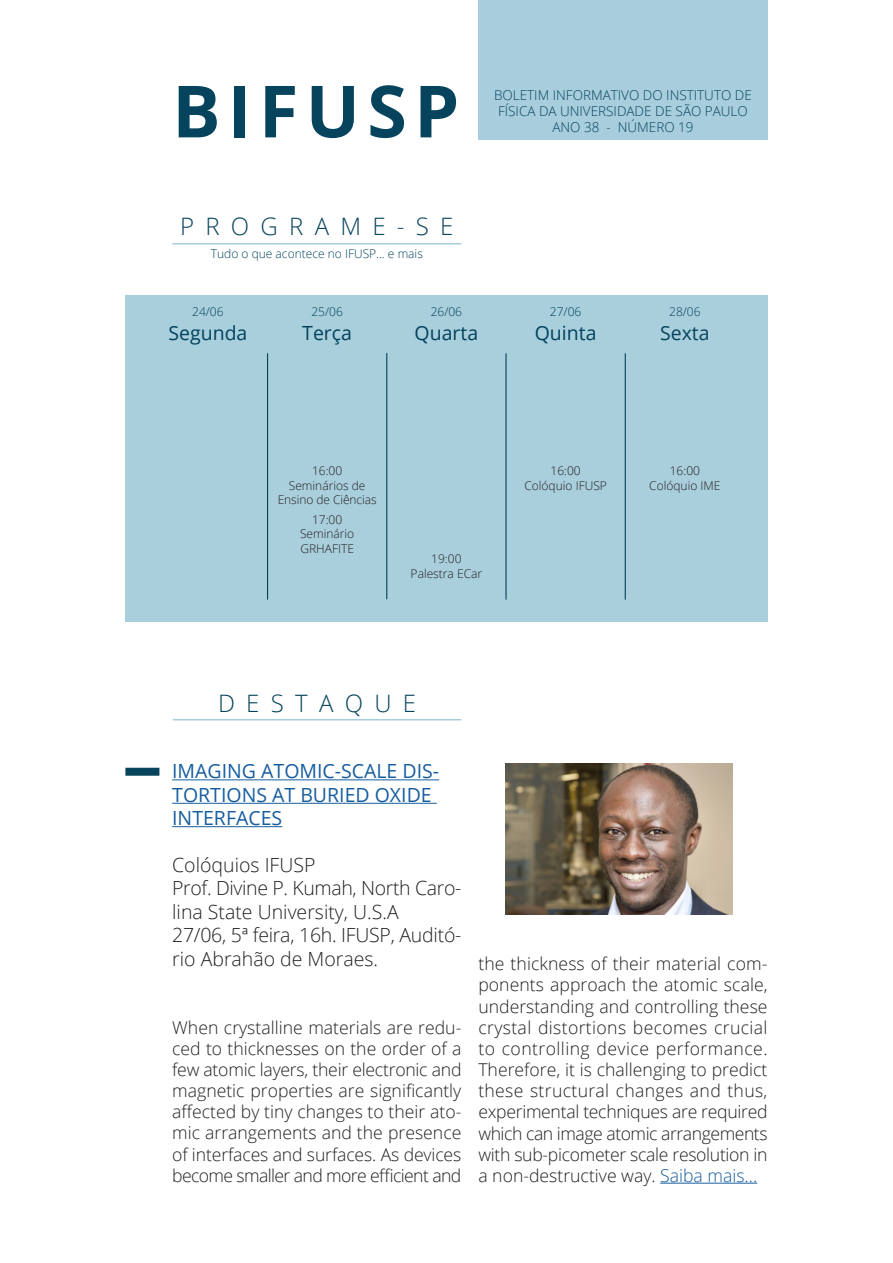
<style>
.page{position:relative;width:893px;height:1263px;background:#fff}
.page>*{position:absolute;margin:0;border:0;box-sizing:border-box;transform-origin:0 0}
.BIFUSP{font:700 72px "Open Sans";letter-spacing:.1em;color:#06445d}
.t1{font:300 24px "Open Sans";letter-spacing:.47em;color:#07445c}
.Corpo_de_texto{font:300 19.5px/23.4px "Open Sans";color:#231f20}
.Título_do_conteúdo{font:19.5px/23.4px "Open Sans";color:#175d9e}
.Corpo_de_texto-2{font:300 19.5px/23.4px "Open Sans";letter-spacing:-.02em;color:#231f20}
.Dia_da_semana{font:19.5px "Open Sans";color:#00425c}
.t2{font:19.5px "Open Sans";color:#06445d}
.Corpo_de_texto-3{font:300 17.7px/21.1px "Open Sans";letter-spacing:-.02em;color:#231f20;text-align:justify}
.Subtítulo_de_capa{font:300 13.5px/16.2px "Open Sans";color:#07445c}
.Texto_do_box{font:300 12px "Open Sans";color:#231f20}
.Dia_do_mês{font:300 12px "Open Sans";color:#00425c}
.t3{font:300 12px "Open Sans";color:#06445d}
.s1{color:#175d9e}
</style>
<div class="page">
<hr style="left:660px;top:1183px;width:97px;height:1px;background:#175d9e">
<div style="left:125px;top:296px;width:643px;height:326px;background:#a9cedc"></div>
<div style="left:478px;top:0;width:289px;height:139px;background:#a8cedd"></div>
<hr style="left:173px;top:719px;width:288px;height:1px;background:#a8cedc">
<svg style="left:125px;top:768px;width:34px;height:8px"></svg>
<hr style="left:172px;top:243px;width:289px;height:1px;background:#a8cedc">
<hr style="left:267px;top:353px;width:1px;height:247px;background:#07445c">
<hr style="left:386px;top:353px;width:1px;height:246px;background:#07445c">
<hr style="left:505px;top:353px;width:2px;height:247px;background:#07445c">
<hr style="left:625px;top:353px;width:1px;height:247px;background:#07445c">
<hr style="left:172px;top:779px;width:267px;height:1px;background:#175d9e">
<hr style="left:172px;top:803px;width:265px;height:1px;background:#175d9e">
<hr style="left:172px;top:826px;width:110px;height:1px;background:#175d9e">
<img style="left:505px;top:763px;width:228px;height:151px">
<p class="BIFUSP" style="left:172px;top:60px;width:289px">BIFUSP</p>
<p class="Subtítulo_de_capa" style="left:494px;top:86px;width:259px">BOLETIM INFORMATIVO DO INSTITUTO DE<br>FÍSICA DA UNIVERSIDADE DE SÃO PAULO</p>
<p class="Subtítulo_de_capa" style="left:552px;top:119px;width:143px">ANO 38 - NÚMERO 19</p>
<p class="t1" style="left:180px;top:210px;width:275px">PROGRAME-SE</p>
<p class="Dia_do_mês" style="left:211px;top:245px;width:214px">Tudo o que acontece no IFUSP... e mais</p>
<p class="Dia_do_mês" style="left:192px;top:304px;width:33px">24/06</p>
<p class="Dia_da_semana" style="left:168px;top:319px;width:81px">Segunda</p>
<p class="Dia_do_mês" style="left:311px;top:304px;width:33px">25/06</p>
<p class="Dia_da_semana" style="left:302px;top:319px;width:51px">Terça</p>
<p class="Dia_do_mês" style="left:431px;top:304px;width:33px">26/06</p>
<p class="Dia_da_semana" style="left:415px;top:319px;width:65px">Quarta</p>
<p class="Dia_do_mês" style="left:550px;top:304px;width:33px">27/06</p>
<p class="Dia_da_semana" style="left:535px;top:319px;width:63px">Quinta</p>
<p class="t3" style="left:669px;top:304px;width:33px">28/06</p>
<p class="t2" style="left:660px;top:319px;width:51px">Sexta</p>
<p class="Texto_do_box" style="left:312px;top:463px;width:32px">16:00</p>
<p class="Texto_do_box" style="left:289px;top:477px;width:78px">Seminários de</p>
<p class="Texto_do_box" style="left:278px;top:492px;width:101px">Ensino de Ciências</p>
<p class="Texto_do_box" style="left:312px;top:511px;width:32px">17:00</p>
<p class="Texto_do_box" style="left:300px;top:526px;width:56px">Seminário</p>
<p class="Texto_do_box" style="left:300px;top:540px;width:55px">GRHAFITE</p>
<p class="Texto_do_box" style="left:431px;top:551px;width:32px">19:00</p>
<p class="Texto_do_box" style="left:411px;top:565px;width:73px">Palestra ECar</p>
<p class="Texto_do_box" style="left:550px;top:463px;width:32px">16:00</p>
<p class="Texto_do_box" style="left:524px;top:477px;width:84px">Colóquio IFUSP</p>
<p class="Texto_do_box" style="left:670px;top:463px;width:32px">16:00</p>
<p class="Texto_do_box" style="left:649px;top:477px;width:73px">Colóquio IME</p>
<p class="t1" style="left:218px;top:687px;width:200px">DESTAQUE</p>
<p class="Título_do_conteúdo" style="left:172px;top:759px;width:268px">IMAGING ATOMIC-SCALE DIS-<br>TORTIONS AT BURIED OXIDE<br>INTERFACES</p>
<p class="Corpo_de_texto" style="left:172px;top:853px;width:145px">Colóquios IFUSP</p>
<p class="Corpo_de_texto-2" style="left:172px;top:876px;width:291px">Prof. Divine P. Kumah, North Caro&shy;lina State University, U.S.A</p>
<p class="Corpo_de_texto" style="left:172px;top:923px;width:291px">27/06, 5ª feira, 16h. IFUSP, Auditó&shy;rio Abrahão de Moraes.</p>
<p class="Corpo_de_texto-3" style="left:172px;top:1016px;width:291px">When crystalline materials are redu&shy;ced to thicknesses on the order of a few atomic layers, their electronic and magnetic properties are significantly affected by tiny changes to their ato&shy;mic arrangements and the presence of interfaces and surfaces. As devices become smaller and more efficient and</p>
<p class="Corpo_de_texto-3" style="left:478px;top:953px;width:291px">the thickness of their material com&shy;ponents approach the atomic scale, understanding and controlling these crystal distortions becomes crucial to controlling device performance.<br>Therefore, it is challenging to predict these structural changes and thus, experimental techniques are required which can image atomic arrangements with sub-picometer scale resolution in a non-destructive way. <span class="s1">Saiba mais...</span></p>
</div>
